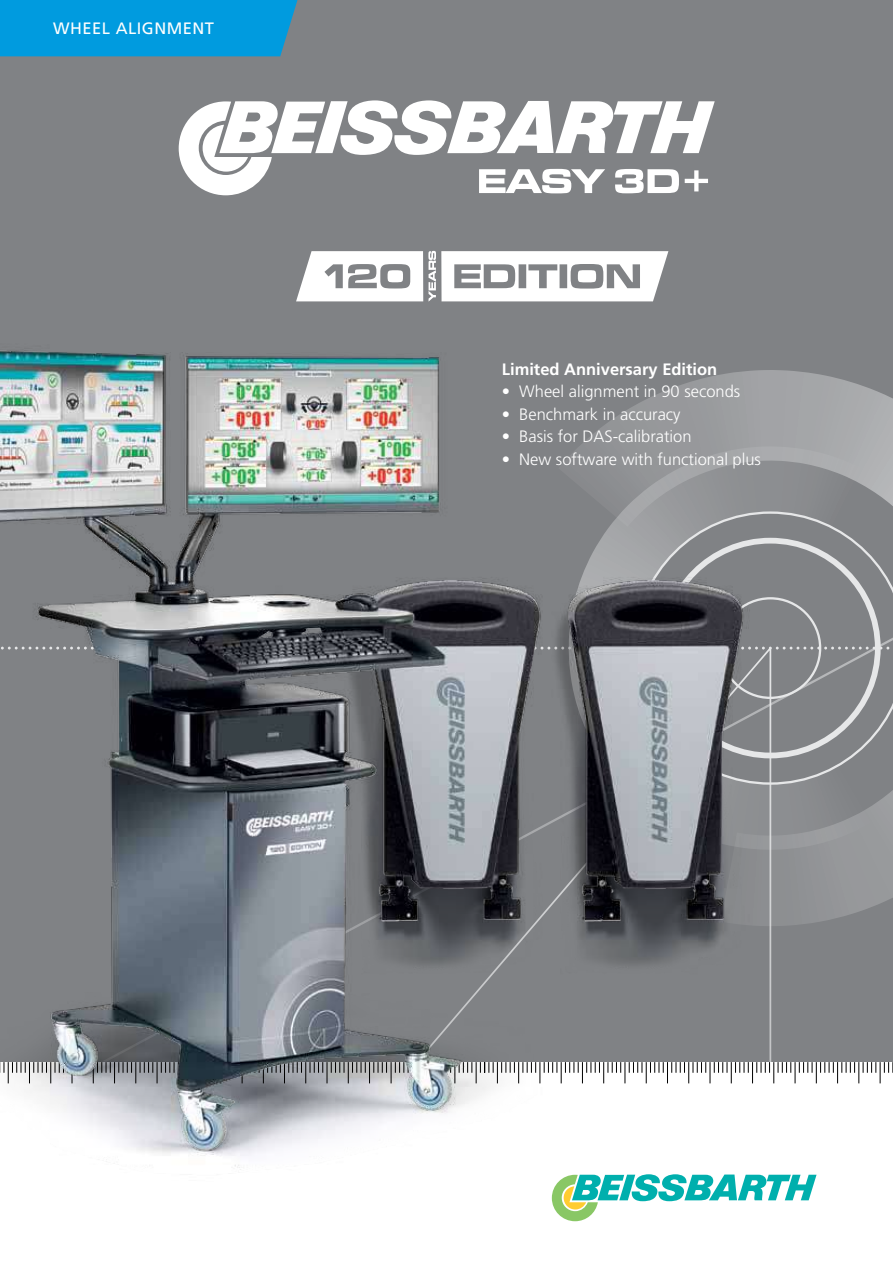
<style>
.page{position:relative;width:893px;height:1263px;background:#808285}
.page>*{position:absolute;margin:0;border:0;box-sizing:border-box;transform-origin:0 0}
.t1{font:300 16.5px "Frutiger";color:#fff}
.t2{font:700 16.5px "Frutiger";color:#fff}
.t3{font:16.5px "Frutiger";letter-spacing:.03em;color:#fff}
</style>
<div class="page">
<svg style="left:814px;top:373px;width:79px;height:133px"></svg>
<svg style="left:814px;top:518px;width:79px;height:79px"></svg>
<svg style="left:814px;top:637px;width:79px;height:285px"></svg>
<svg style="left:179px;top:100px;width:536px;height:95px"></svg>
<div style="left:0;top:1062px;width:893px;height:201px;background:#fff"></div>
<svg style="left:815px;top:1062px;width:78px;height:21px"></svg>
<div style="left:0;top:0;width:297px;height:56px;background:#009bdf"></div>
<svg style="left:552px;top:1174px;width:264px;height:47px"></svg>
<img style="left:0;top:250px;width:814px;height:946px">
<p class="t3" style="left:53px;top:19px;width:162px">WHEEL ALIGNMENT</p>
<p class="t2" style="left:502px;top:359px;width:217px">Limited Anniversary Edition</p>
<p class="t1" style="left:502px;top:382px;width:240px">• Wheel alignment in 90 seconds</p>
<p class="t1" style="left:502px;top:405px;width:180px">• Benchmark in accuracy</p>
<p class="t1" style="left:502px;top:427px;width:191px">• Basis for DAS-calibration</p>
<p class="t1" style="left:502px;top:450px;width:261px">• New software with functional plus</p>
</div>
